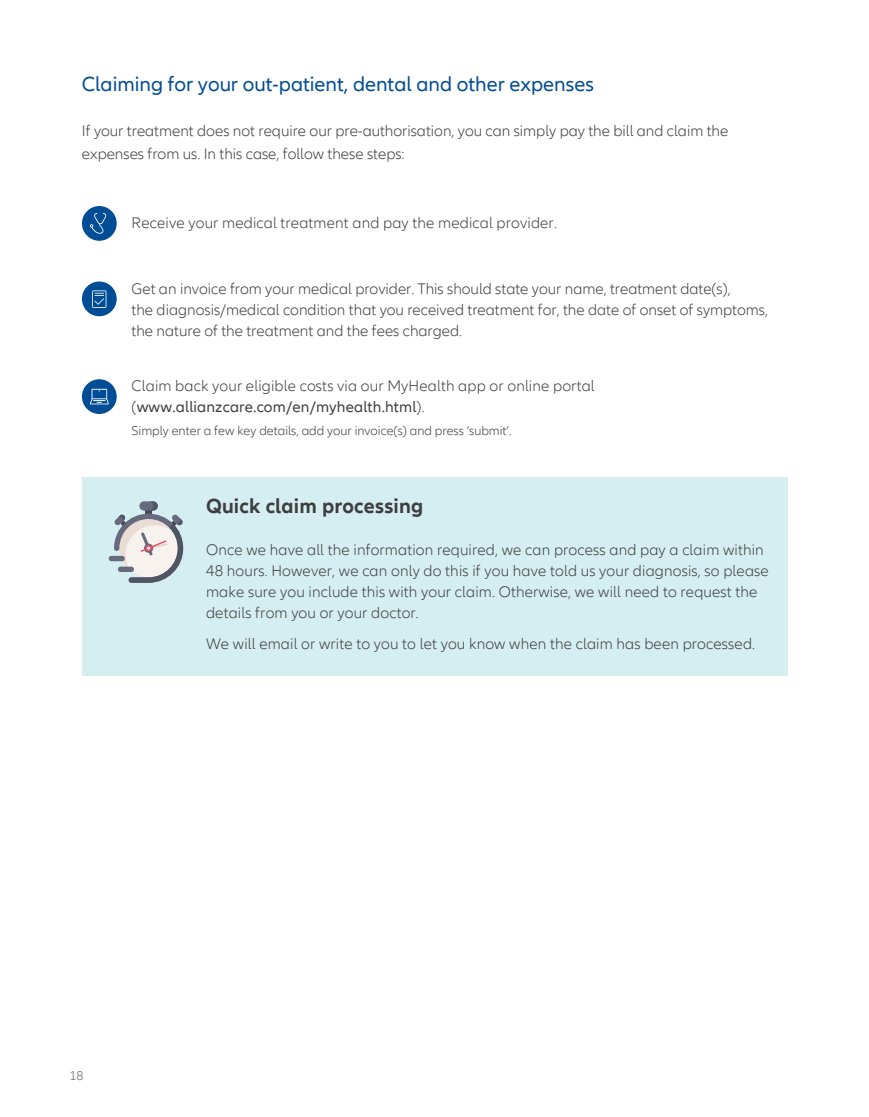
<style>
.page{position:relative;width:869px;height:1117px;background:#fff}
.page>*{position:absolute;margin:0;border:0;box-sizing:border-box;transform-origin:0 0}
.t1{font:21px "Allianz Neo";color:#014d95}
.t2{font:700 21px "Allianz Neo";letter-spacing:.01em;color:#3e3e3f}
.t3{font:300 15.75px/21px "Allianz Neo";letter-spacing:.01em;color:#3e3e3f}
.t4{font:300 13.12px "Allianz Neo";color:#3e3e3f}
.t5{font:300 13.12px "Allianz Neo";color:#6c6d70}
.s1{font-weight:400}
</style>
<div class="page">
<div style="left:82px;top:206px;width:35px;height:35px;background:#014d95;border-radius:50%"></div>
<div style="left:82px;top:281px;width:35px;height:35px;background:#014d95;border-radius:50%"></div>
<div style="left:82px;top:379px;width:35px;height:35px;background:#014d95;border-radius:50%"></div>
<div style="left:82px;top:477px;width:704px;height:198px;background:#d5eef1"></div>
<svg style="left:114px;top:501px;width:69px;height:81px"></svg>
<div style="left:109px;top:555px;width:16px;height:6px;background:#666a7c;border-radius:3px"></div>
<div style="left:118px;top:566px;width:16px;height:6px;background:#666a7c;border-radius:3px"></div>
<svg style="left:90px;top:213px;width:16px;height:21px"></svg>
<svg style="left:90px;top:389px;width:19px;height:15px"></svg>
<svg style="left:92px;top:290px;width:14px;height:18px"></svg>
<h1 class="t1" style="left:82px;top:72px;width:513px">Claiming for your out-patient, dental and other expenses</h1>
<p class="t3" style="left:82px;top:120px;width:647px;line-height:22.8px">If your treatment does not require our pre-authorisation, you can simply pay the bill and claim the expenses from us. In this case, follow these steps:</p>
<p class="t3" style="left:131px;top:213px;width:426px">Receive your medical treatment and pay the medical provider.</p>
<p class="t3" style="left:131px;top:278px;width:637px">Get an invoice from your medical provider. This should state your name, treatment date(s),<br>the diagnosis/medical condition that you received treatment for, the date of onset of symptoms, the nature of the treatment and the fees charged.</p>
<p class="t3" style="left:131px;top:376px;width:464px">Claim back your eligible costs via our MyHealth app or online portal (<span class="s1">www.allianzcare.com/en/myhealth.html</span>).</p>
<p class="t4" style="left:131px;top:423px;width:381px">Simply enter a few key details, add your invoice(s) and press ‘submit’.</p>
<h1 class="t2" style="left:206px;top:493px;width:219px">Quick claim processing</h1>
<p class="t3" style="left:206px;top:539px;width:564px">Once we have all the information required, we can process and pay a claim within 48 hours. However, we can only do this if you have told us your diagnosis, so please make sure you include this with your claim. Otherwise, we will need to request the details from you or your doctor.</p>
<p class="t3" style="left:206px;top:633px;width:550px">We will email or write to you to let you know when the claim has been processed.</p>
<p class="t5" style="left:69px;top:1067px;width:16px">18</p>
</div>
